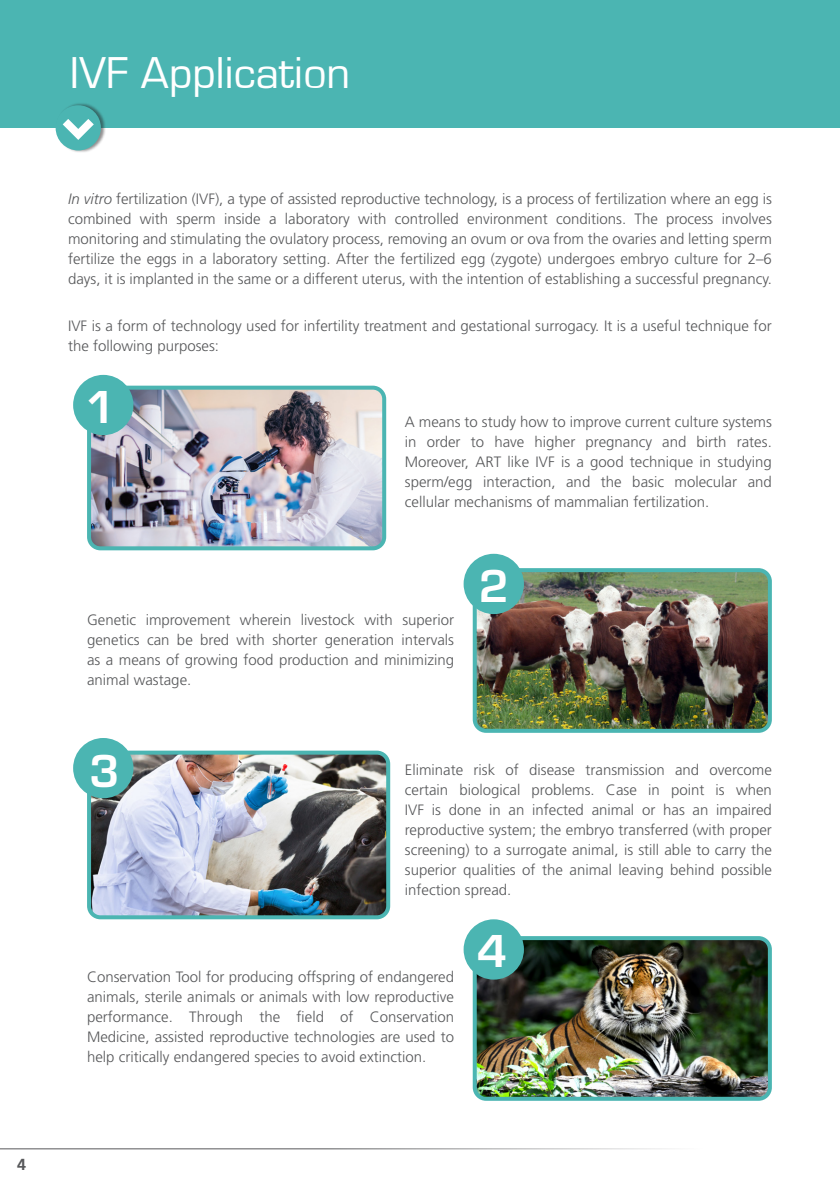
<style>
.page{position:relative;width:840px;height:1191px;background:#fff}
.page>*{position:absolute;margin:0;border:0;box-sizing:border-box;transform-origin:0 0}
.t1{font:700 48px "Eurostile";color:#fff}
.t2{font:46px "Eurostile";color:#fff}
.t3{font:700 16px "Frutiger LT Std";color:#57585a}
.t4{font:300 15px/20px "Frutiger LT Std";color:#57585a;text-align:justify}
.s1{font-style:italic}
</style>
<div class="page">
<hr style="left:0;top:1148px;width:750px;height:1px;background:#57585a">
<div style="left:0;top:0;width:839px;height:128px;background:#4bb5b2"></div>
<div style="left:56px;top:103px;width:50px;height:50px;background:#231f20;opacity:.5"></div>
<div style="left:56px;top:105px;width:45px;height:45px;background:#4bb5b2;border-radius:50%"></div>
<svg style="left:63px;top:119px;width:31px;height:21px"></svg>
<img style="left:92px;top:391px;width:289px;height:154px">
<div style="left:87px;top:386px;width:299px;height:164px;border:4px solid #4bb5b2;border-radius:11px"></div>
<img style="left:477px;top:573px;width:289px;height:155px">
<div style="left:472px;top:568px;width:299px;height:165px;border:4px solid #4bb5b2;border-radius:11px"></div>
<img style="left:477px;top:941px;width:292px;height:157px">
<div style="left:472px;top:936px;width:299px;height:164px;border:4px solid #4bb5b2;border-radius:11px"></div>
<img style="left:92px;top:755px;width:293px;height:159px">
<div style="left:87px;top:750px;width:303px;height:169px;border:4px solid #4bb5b2;border-radius:11px"></div>
<div style="left:73px;top:375px;width:60px;height:60px;background:#4bb5b2;border-radius:50%"></div>
<div style="left:73px;top:738px;width:60px;height:60px;background:#4bb5b2;border-radius:50%"></div>
<div style="left:463px;top:554px;width:60px;height:60px;background:#4bb5b2;border-radius:50%"></div>
<div style="left:463px;top:919px;width:60px;height:60px;background:#4bb5b2;border-radius:50%"></div>
<p class="t3" style="left:17px;top:1155px;width:10px">4</p>
<p class="t2" style="left:70px;top:48px;width:281px">IVF Application</p>
<p class="t4" style="left:68px;top:189px;width:705px"><span class="s1">In vitro</span> fertilization (IVF), a type of assisted reproductive technology, is a process of fertilization where an egg is combined with sperm inside a laboratory with controlled environment conditions. The process involves monitoring and stimulating the ovulatory process, removing an ovum or ova from the ovaries and letting sperm fertilize the eggs in a laboratory setting. After the fertilized egg (zygote) undergoes embryo culture for 2–6 days, it is implanted in the same or a different uterus, with the intention of establishing a successful pregnancy.</p>
<p class="t4" style="left:68px;top:316px;width:704px">IVF is a form of technology used for infertility treatment and gestational surrogacy. It is a useful technique for the following purposes:</p>
<p class="t1" style="left:85px;top:372px;width:32px">1</p>
<p class="t4" style="left:404px;top:412px;width:368px">A means to study how to improve current culture systems in order to have higher pregnancy and birth rates.<br>Moreover, ART like IVF is a good technique in studying sperm/egg interaction, and the basic molecular and cellular mechanisms of mammalian fertilization.</p>
<p class="t1" style="left:478px;top:551px;width:32px">2</p>
<p class="t4" style="left:87px;top:610px;width:368px">Genetic improvement wherein livestock with superior genetics can be bred with shorter generation intervals as a means of growing food production and minimizing animal wastage.</p>
<p class="t1" style="left:90px;top:737px;width:32px">3</p>
<p class="t4" style="left:404px;top:760px;width:368px">Eliminate risk of disease transmission and overcome certain biological problems. Case in point is when IVF is done in an infected animal or has an impaired reproductive system; the embryo transferred (with proper screening) to a surrogate animal, is still able to carry the superior qualities of the animal leaving behind possible infection spread.</p>
<p class="t1" style="left:477px;top:916px;width:32px">4</p>
<p class="t4" style="left:87px;top:966px;width:368px">Conservation Tool for producing offspring of endangered animals, sterile animals or animals with low reproductive performance. Through the field of Conservation Medicine, assisted reproductive technologies are used to help critically endangered species to avoid extinction.</p>
</div>
